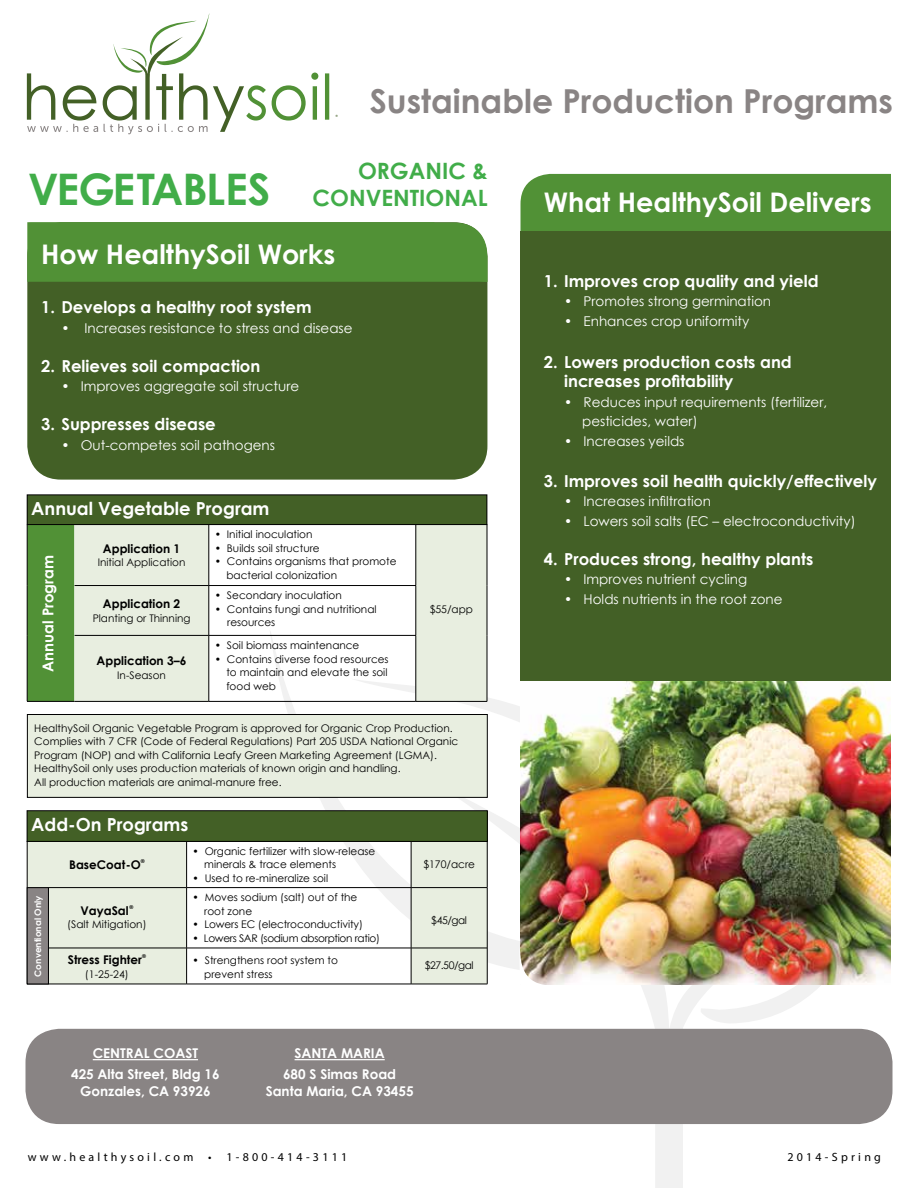
<style>
.page{position:relative;width:918px;height:1188px;background:#fff}
.page>*{position:absolute;margin:0;border:0;box-sizing:border-box;transform-origin:0 0}
.t1{font:700 43.5px "Century Gothic";letter-spacing:-.02em;color:#41ad49}
.t2{font:700 33px "Century Gothic";color:#898484}
.t3{font:700 27px "Century Gothic";color:#fff}
.t4{font:700 22.5px/27px "Century Gothic";color:#41ad49;text-align:right}
.t5{font:700 18px "Century Gothic";color:#fff}
.t6{font:700 16.5px/19.5px "Century Gothic";color:#fff}
.t7{font:700 15px "Century Gothic";color:#fff}
.t8{font:13.5px/19.5px "Century Gothic";color:#fff}
.t9{font:700 13.5px/21px "Century Gothic";color:#fff;text-align:center}
.t10{font:700 12px "Century Gothic";color:#000}
.t11{font:12px "Myriad Pro";letter-spacing:.27em;color:#000}
.t12{font:10.5px/13.5px "Century Gothic";color:#000}
.t13{font:10.5px "Century Gothic";letter-spacing:-.03em;color:#000}
.t14{font:700 9px "Century Gothic";color:#fff}
.t15{font:6.15px "Myriad Pro";color:#436026}
.t16{font:700 5.25px "Century Gothic";color:#000}
</style>
<div class="page">
<svg style="left:270px;top:698px;width:620px;height:490px"></svg>
<div style="left:520px;top:231px;width:371px;height:451px;background:#436026"></div>
<img style="left:521px;top:682px;width:370px;height:303px">
<div style="left:520px;top:173px;width:371px;height:58px;background:#519136"></div>
<div style="left:28px;top:525px;width:46px;height:176px;background:#519136"></div>
<svg style="left:74px;top:525px;width:413px;height:176px;fill:#e8eee0"></svg>
<hr style="left:75px;top:585px;width:134px;height:1px;background:#000">
<hr style="left:209px;top:585px;width:207px;height:1px;background:#000">
<hr style="left:75px;top:635px;width:134px;height:1px;background:#000">
<hr style="left:209px;top:635px;width:207px;height:1px;background:#000">
<hr style="left:74px;top:701px;width:135px;height:1px;background:#000">
<hr style="left:209px;top:701px;width:207px;height:1px;background:#000">
<hr style="left:209px;top:525px;width:1px;height:60px;background:#000">
<hr style="left:209px;top:586px;width:1px;height:49px;background:#000">
<hr style="left:209px;top:636px;width:1px;height:65px;background:#000">
<hr style="left:27px;top:525px;width:1px;height:61px;background:#000">
<hr style="left:27px;top:586px;width:1px;height:49px;background:#000">
<hr style="left:27px;top:635px;width:1px;height:66px;background:#000">
<hr style="left:27px;top:701px;width:47px;height:1px;background:#000">
<hr style="left:416px;top:586px;width:1px;height:49px;background:#000">
<hr style="left:487px;top:586px;width:1px;height:49px;background:#000">
<hr style="left:416px;top:525px;width:1px;height:60px;background:#000">
<hr style="left:487px;top:525px;width:1px;height:61px;background:#000">
<hr style="left:416px;top:636px;width:1px;height:65px;background:#000">
<hr style="left:487px;top:635px;width:1px;height:66px;background:#000">
<hr style="left:416px;top:701px;width:71px;height:1px;background:#000">
<div style="left:27px;top:495px;width:460px;height:30px;background:#436026"></div>
<div style="left:27px;top:495px;width:460px;height:30px;border:1px solid #000"></div>
<svg style="left:27px;top:13px;width:302px;height:121px"></svg>
<div style="left:26px;top:1029px;width:866px;height:95px;background:#898484;border-radius:34px"></div>
<hr style="left:93px;top:1059px;width:105px;height:1px;background:#fff">
<hr style="left:295px;top:1059px;width:90px;height:1px;background:#fff">
<img style="left:518px;top:927px;width:40px;height:64px">
<div style="left:27px;top:222px;width:460px;height:258px;background:#436026;border-radius:34px"></div>
<div style="left:27px;top:222px;width:460px;height:60px;background:#519136"></div>
<div style="left:27px;top:715px;width:460px;height:82px;background:#e8eee0"></div>
<div style="left:27px;top:714px;width:461px;height:84px;border:1px solid #000"></div>
<svg style="left:28px;top:842px;width:459px;height:142px;fill:#e8eee0"></svg>
<hr style="left:27px;top:887px;width:160px;height:1px;background:#000">
<hr style="left:411px;top:887px;width:76px;height:1px;background:#000">
<hr style="left:27px;top:948px;width:160px;height:1px;background:#000">
<hr style="left:411px;top:948px;width:76px;height:1px;background:#000">
<hr style="left:27px;top:984px;width:160px;height:1px;background:#000">
<hr style="left:411px;top:984px;width:76px;height:1px;background:#000">
<hr style="left:27px;top:841px;width:1px;height:47px;background:#000">
<hr style="left:487px;top:841px;width:1px;height:47px;background:#000">
<hr style="left:487px;top:888px;width:1px;height:60px;background:#000">
<hr style="left:487px;top:948px;width:1px;height:36px;background:#000">
<hr style="left:187px;top:887px;width:224px;height:1px;background:#000">
<hr style="left:187px;top:948px;width:224px;height:1px;background:#000">
<hr style="left:187px;top:984px;width:224px;height:1px;background:#000">
<hr style="left:186px;top:841px;width:1px;height:46px;background:#000">
<hr style="left:411px;top:841px;width:1px;height:46px;background:#000">
<hr style="left:186px;top:888px;width:1px;height:60px;background:#000">
<hr style="left:411px;top:888px;width:1px;height:60px;background:#000">
<hr style="left:186px;top:948px;width:1px;height:36px;background:#000">
<hr style="left:411px;top:948px;width:1px;height:36px;background:#000">
<div style="left:27px;top:811px;width:460px;height:30px;background:#436026"></div>
<div style="left:27px;top:811px;width:460px;height:31px;border:1px solid #000"></div>
<div style="left:27px;top:888px;width:21px;height:96px;background:#898484"></div>
<div style="left:27px;top:887px;width:22px;height:97px;border:1px solid #000"></div>
<h1 class="t1" style="left:28px;top:157px;width:244px">VEGETABLES</h1>
<p class="t15" style="left:336px;top:113px;width:4px">®</p>
<h2 class="t2" style="left:370px;top:76px;width:525px">Sustainable Production Programs</h2>
<h3 class="t4" style="left:313px;top:156px;width:177px">ORGANIC &amp;<br>CONVENTIONAL</h3>
<h3 class="t3" style="left:544px;top:181px;width:329px">What HealthySoil Delivers</h3>
<h3 class="t3" style="left:41px;top:233px;width:296px">How HealthySoil Works</h3>
<h3 class="t6" style="left:41px;top:297px;width:272px">1. Develops a healthy root system</h3>
<p class="t8" style="left:61px;top:318px;width:293px">• Increases resistance to stress and disease</p>
<h3 class="t6" style="left:41px;top:355px;width:221px">2. Relieves soil compaction</h3>
<p class="t8" style="left:61px;top:376px;width:239px">• Improves aggregate soil structure</p>
<h3 class="t6" style="left:41px;top:414px;width:176px">3. Suppresses disease</h3>
<p class="t8" style="left:61px;top:435px;width:215px">• Out-competes soil pathogens</p>
<h3 class="t5" style="left:31px;top:495px;width:240px">Annual Vegetable Program</h3>
<h3 class="t7" style="left:37px;top:672px;width:118px;rotate:-90deg">Annual Program</h3>
<p class="t12" style="left:215px;top:528px;width:99px">• Initial inoculation</p>
<p class="t12" style="left:215px;top:541px;width:106px">• Builds soil structure</p>
<p class="t12" style="left:226px;top:555px;width:172px;text-indent:-12px">• Contains organisms that promote bacterial colonization</p>
<p class="t10" style="left:103px;top:539px;width:79px">Application 1</p>
<p class="t12" style="left:98px;top:555px;width:89px">Initial Application</p>
<p class="t12" style="left:215px;top:589px;width:129px">• Secondary inoculation</p>
<p class="t12" style="left:227px;top:602px;width:151px;text-indent:-12px">• Contains fungi and nutritional resources</p>
<p class="t12" style="left:430px;top:602px;width:45px">$55/app</p>
<p class="t10" style="left:103px;top:595px;width:79px">Application 2</p>
<p class="t12" style="left:93px;top:611px;width:99px">Planting or Thinning</p>
<p class="t12" style="left:215px;top:639px;width:146px">• Soil biomass maintenance</p>
<p class="t12" style="left:226px;top:652px;width:164px;text-align:justify;text-indent:-12px">• Contains diverse food resources to maintain and elevate the soil food web</p>
<p class="t10" style="left:97px;top:652px;width:91px">Application 3–6</p>
<p class="t12" style="left:117px;top:668px;width:50px">In-Season</p>
<p class="t12" style="left:34px;top:721px;width:425px">HealthySoil Organic Vegetable Program is approved for Organic Crop Production.<br>Complies with 7 CFR (Code of Federal Regulations) Part 205 USDA National Organic Program (NOP) and with California Leafy Green Marketing Agreement (LGMA).<br>HealthySoil only uses production materials of known origin and handling.<br>All production materials are animal-manure free.</p>
<h3 class="t5" style="left:31px;top:811px;width:159px">Add-On Programs</h3>
<p class="t10" style="left:69px;top:856px;width:73px">BaseCoat-O</p>
<p class="t16" style="left:141px;top:857px;width:5px">®</p>
<p class="t12" style="left:204px;top:844px;width:173px;text-indent:-12px">• Organic fertilizer with slow-release minerals &amp; trace elements</p>
<p class="t12" style="left:193px;top:871px;width:137px">• Used to re-mineralize soil</p>
<p class="t12" style="left:423px;top:857px;width:53px">$170/acre</p>
<p class="t14" style="left:31px;top:977px;width:83px;rotate:-90deg">Conventional Only</p>
<p class="t10" style="left:81px;top:901px;width:50px">VayaSal</p>
<p class="t16" style="left:129px;top:903px;width:5px">®</p>
<p class="t12" style="left:67px;top:917px;width:81px">(Salt Mitigation)</p>
<p class="t10" style="left:68px;top:951px;width:76px">Stress Fighter</p>
<p class="t16" style="left:142px;top:953px;width:5px">®</p>
<p class="t12" style="left:85px;top:967px;width:45px">(1-25-24)</p>
<p class="t12" style="left:204px;top:891px;width:155px;text-indent:-12px">• Moves sodium (salt) out of the root zone</p>
<p class="t12" style="left:193px;top:918px;width:172px">• Lowers EC (electroconductivity)</p>
<p class="t13" style="left:193px;top:931px;width:189px">• Lowers SAR (sodium absorption ratio)</p>
<p class="t12" style="left:431px;top:913px;width:37px">$45/gal</p>
<p class="t12" style="left:204px;top:954px;width:135px;text-indent:-12px">• Strengthens root system to prevent stress</p>
<p class="t12" style="left:425px;top:959px;width:50px">$27.50/gal</p>
<p class="t9" style="left:71px;top:1042px;width:150px">CENTRAL COAST<br>425 Alta Street, Bldg 16</p>
<p class="t9" style="left:80px;top:1080px;width:132px">Gonzales, CA 93926</p>
<p class="t9" style="left:283px;top:1042px;width:115px">SANTA MARIA<br>680 S Simas Road</p>
<p class="t9" style="left:266px;top:1080px;width:149px">Santa Maria, CA 93455</p>
<p class="t11" style="left:28px;top:1149px;width:321px">www.healthysoil.com • 1-800-414-3111</p>
<h3 class="t6" style="left:544px;top:270px;width:276px">1. Improves crop quality and yield</h3>
<p class="t8" style="left:564px;top:291px;width:209px">• Promotes strong germination</p>
<p class="t8" style="left:564px;top:311px;width:187px">• Enhances crop uniformity</p>
<h3 class="t6" style="left:564px;top:351px;width:229px;text-indent:-20px">2. Lowers production costs and increases profitability</h3>
<p class="t8" style="left:582px;top:392px;width:247px;text-indent:-18px">• Reduces input requirements (fertilizer, pesticides, water)</p>
<p class="t8" style="left:564px;top:431px;width:122px">• Increases yeilds</p>
<h3 class="t6" style="left:544px;top:470px;width:335px">3. Improves soil health quickly/effectively</h3>
<p class="t8" style="left:564px;top:492px;width:148px">• Increases infiltration</p>
<p class="t8" style="left:564px;top:511px;width:293px">• Lowers soil salts (EC – electroconductivity)</p>
<h3 class="t6" style="left:544px;top:548px;width:271px">4. Produces strong, healthy plants</h3>
<p class="t8" style="left:564px;top:570px;width:184px">• Improves nutrient cycling</p>
<p class="t8" style="left:564px;top:589px;width:220px">• Holds nutrients in the root zone</p>
<p class="t11" style="left:787px;top:1150px;width:95px">2014-Spring</p>
</div>
